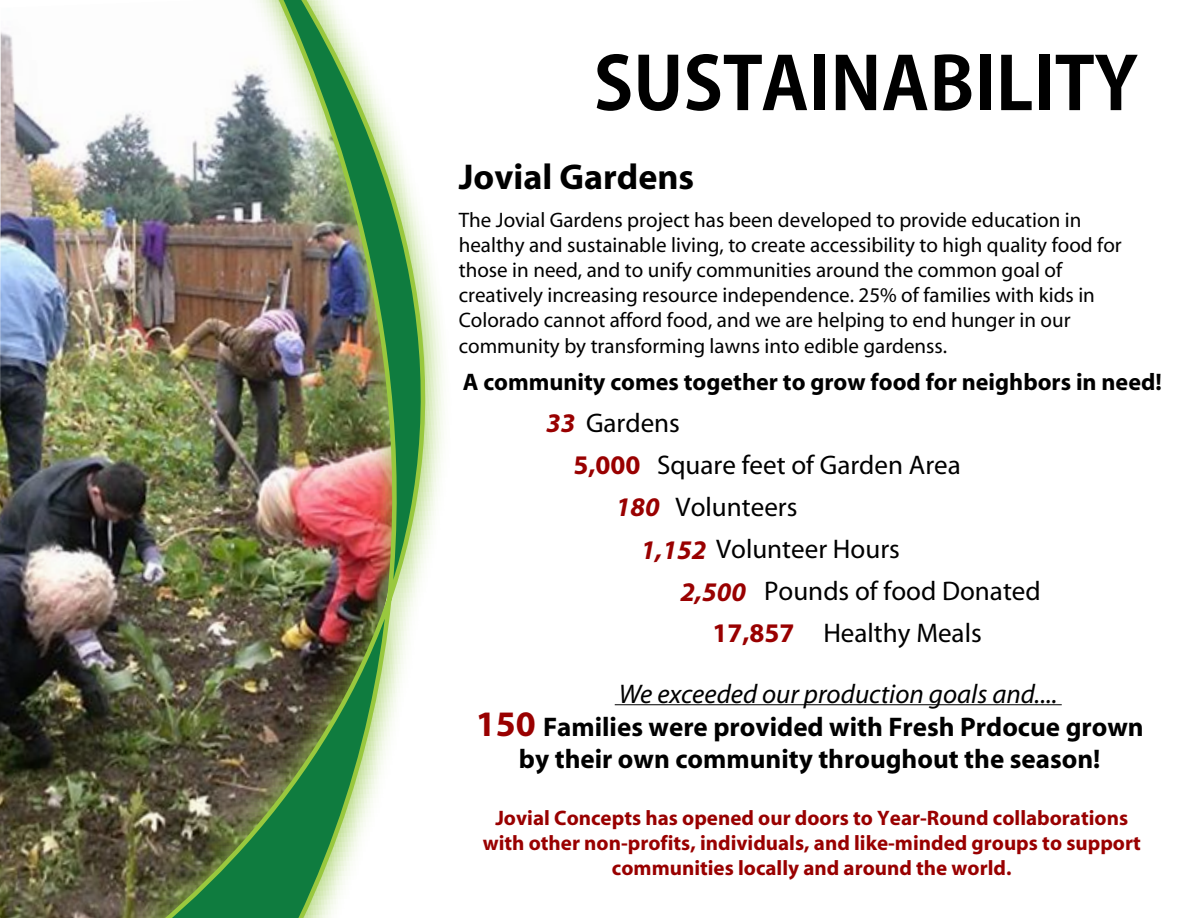
<style>
.page{position:relative;width:1188px;height:918px;background:#fff}
.page>*{position:absolute;margin:0;border:0;box-sizing:border-box;transform-origin:0 0}
.t1{font:700 72px "Koz Go Pr 6 N";color:#000}
.t2{font:700 36px "Myriad";color:#000}
.t3{font:27px/42px "Myriad";color:#000}
.t4{font:700 27px/32.4px "Myriad";color:#000;text-align:center}
.t5{font:italic 27px "Myriad";color:#000}
.t6{font:italic 700 27px "Myriad";color:#900}
.t7{font:700 24px "Myriad";color:#000}
.t8{font:21px/25.2px "Myriad";color:#000}
.t9{font:700 21px/25.2px "Myriad";color:#900;text-align:center}
.s1{font-weight:700;font-style:italic;color:#900}
.s2{font-weight:700;color:#900}
.s3{font-size:36px;color:#900}
</style>
<div class="page">
<img style="left:0;top:0;width:675px;height:918px">
<h1 class="t1" style="left:594px;top:43px;width:545px">SUSTAINABILITY</h1>
<h2 class="t2" style="left:459px;top:159px;width:237px">Jovial Gardens</h2>
<p class="t8" style="left:459px;top:208px;width:665px">The Jovial Gardens project has been developed to provide education in healthy and sustainable living, to create accessibility to high quality food for those in need, and to unify communities around the common goal of creatively increasing resource independence. 25% of families with kids in Colorado cannot afford food, and we are helping to end hunger in our community by transforming lawns into edible gardenss.</p>
<p class="t7" style="left:463px;top:369px;width:701px">A community comes together to grow food for neighbors in need!</p>
<p class="t3" style="left:546px;top:404px;width:135px"><span class="s1">33</span> Gardens</p>
<p class="t3" style="left:616px;top:446px;width:346px;text-indent:-42px"><span class="s2">5,000</span> Square feet of Garden Area<br><span class="s1">180</span></p>
<p class="t3" style="left:676px;top:488px;width:123px">Volunteers</p>
<p class="t3" style="left:641px;top:530px;width:261px"><span class="s1">1,152</span> Volunteer Hours</p>
<p class="t3" style="left:764px;top:572px;width:278px">Pounds of food Donated</p>
<p class="t3" style="left:713px;top:614px;width:271px"><span class="s2">17,857</span> Healthy Meals</p>
<p class="t6" style="left:681px;top:578px;width:67px">2,500</p>
<p class="t5" style="left:619px;top:680px;width:440px">We exceeded our production goals and....</p>
<p class="t4" style="left:476px;top:711px;width:670px"><span class="s3">150</span> Families were provided with Fresh Prdocue grown by their own community throughout the season!</p>
<p class="t9" style="left:483px;top:806px;width:660px">Jovial Concepts has opened our doors to Year-Round collaborations with other non-profits, individuals, and like-minded groups to support communities locally and around the world.</p>
</div>
